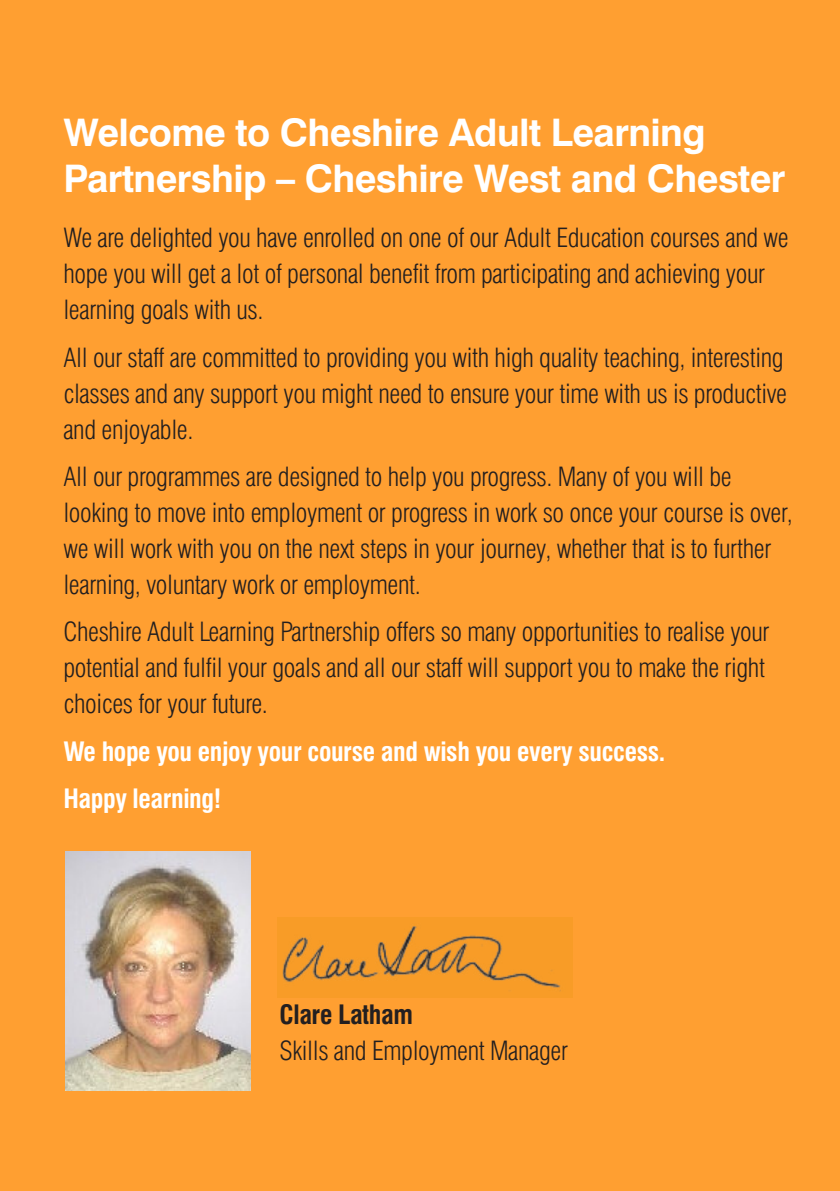
<style>
.page{position:relative;width:840px;height:1191px;background:#fff}
.page>*{position:absolute;margin:0;border:0;box-sizing:border-box;transform-origin:0 0}
.t1{font:700 38px/46px "Swiss 721 BT";letter-spacing:-.015em;color:#fff}
.t2{font:300 condensed 26px/36px "Swiss 721 BT";letter-spacing:-.015em;color:#231f20}
.t3{font:700 condensed 26px/47.4px "Swiss 721 BT";letter-spacing:-.015em;color:#fff}
.t4{font:700 condensed 26px "Swiss 721 BT";letter-spacing:-.015em;color:#231f20}
</style>
<div class="page">
<div style="left:0;top:0;width:839px;height:1191px;background:#ff9f31"></div>
<img style="left:282px;top:923px;width:281px;height:69px">
<img style="left:65px;top:851px;width:185px;height:239px">
<h1 class="t1" style="left:63px;top:113px;width:723px">Welcome to Cheshire Adult Learning<br>Partnership – Cheshire West and Chester</h1>
<p class="t2" style="left:63px;top:222px;width:726px">We are delighted you have enrolled on one of our Adult Education courses and we hope you will get a lot of personal benefit from participating and achieving your learning goals with us.</p>
<p class="t2" style="left:63px;top:341px;width:724px">All our staff are committed to providing you with high quality teaching, interesting classes and any support you might need to ensure your time with us is productive and enjoyable.</p>
<p class="t2" style="left:63px;top:461px;width:730px">All our programmes are designed to help you progress. Many of you will be looking to move into employment or progress in work so once your course is over, we will work with you on the next steps in your journey, whether that is to further learning, voluntary work or employment.</p>
<p class="t2" style="left:63px;top:616px;width:707px">Cheshire Adult Learning Partnership offers so many opportunities to realise your potential and fulfil your goals and all our staff will support you to make the right choices for your future.</p>
<p class="t3" style="left:63px;top:730px;width:603px">We hope you enjoy your course and wish you every success.<br>Happy learning!</p>
<p class="t4" style="left:279px;top:1004px;width:135px">Clare Latham</p>
<p class="t2" style="left:279px;top:1035px;width:290px">Skills and Employment Manager</p>
</div>
